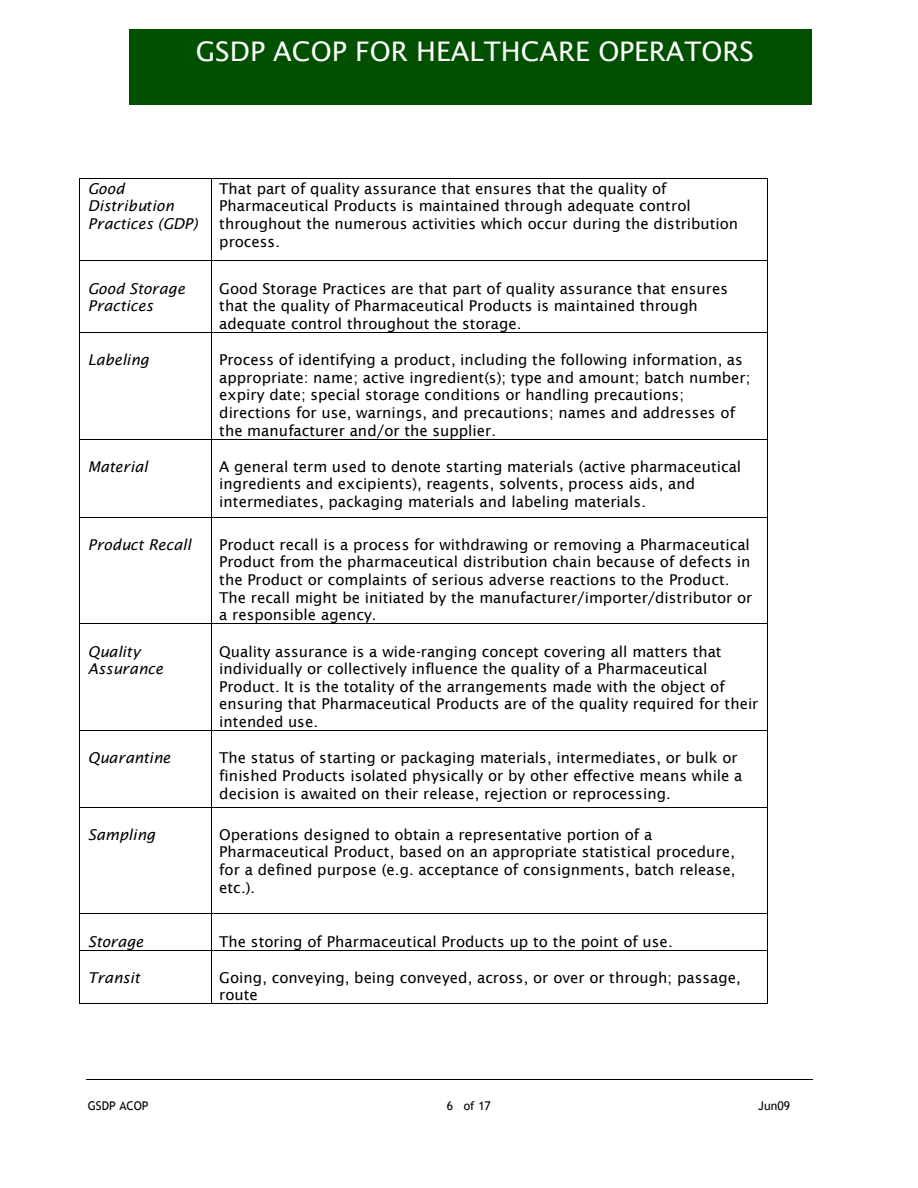
<style>
.page{position:relative;width:918px;height:1188px;background:#fff}
.page>*{position:absolute;margin:0;border:0;box-sizing:border-box;transform-origin:0 0}
.t1{font:27px "Lucida Sans";color:#fff}
.t2{font:15px/17.7px "Lucida Sans";color:#000}
.t3{font:italic 15px/17.7px "Lucida Sans";color:#000}
.t4{font:12px "Trebuchet MS";color:#000}
</style>
<div class="page">
<hr style="left:86px;top:1080px;width:727px;height:1px;background:#000">
<div style="left:129px;top:29px;width:683px;height:76px;background:#005000"></div>
<hr style="left:80px;top:178px;width:131px;height:1px;background:#000">
<hr style="left:212px;top:178px;width:555px;height:1px;background:#000">
<hr style="left:79px;top:179px;width:1px;height:81px;background:#000">
<hr style="left:211px;top:179px;width:1px;height:81px;background:#000">
<hr style="left:767px;top:179px;width:1px;height:81px;background:#000">
<hr style="left:80px;top:260px;width:131px;height:1px;background:#000">
<hr style="left:212px;top:260px;width:555px;height:1px;background:#000">
<hr style="left:79px;top:261px;width:1px;height:71px;background:#000">
<hr style="left:211px;top:261px;width:1px;height:71px;background:#000">
<hr style="left:767px;top:261px;width:1px;height:71px;background:#000">
<hr style="left:80px;top:332px;width:131px;height:1px;background:#000">
<hr style="left:212px;top:332px;width:555px;height:1px;background:#000">
<hr style="left:79px;top:333px;width:1px;height:106px;background:#000">
<hr style="left:211px;top:333px;width:1px;height:106px;background:#000">
<hr style="left:767px;top:333px;width:1px;height:106px;background:#000">
<hr style="left:80px;top:439px;width:131px;height:1px;background:#000">
<hr style="left:212px;top:439px;width:555px;height:1px;background:#000">
<hr style="left:79px;top:439px;width:1px;height:78px;background:#000">
<hr style="left:211px;top:439px;width:1px;height:78px;background:#000">
<hr style="left:767px;top:439px;width:1px;height:78px;background:#000">
<hr style="left:80px;top:517px;width:131px;height:1px;background:#000">
<hr style="left:212px;top:517px;width:555px;height:1px;background:#000">
<hr style="left:79px;top:518px;width:1px;height:106px;background:#000">
<hr style="left:211px;top:518px;width:1px;height:106px;background:#000">
<hr style="left:767px;top:518px;width:1px;height:106px;background:#000">
<hr style="left:80px;top:624px;width:131px;height:1px;background:#000">
<hr style="left:212px;top:624px;width:555px;height:1px;background:#000">
<hr style="left:79px;top:624px;width:1px;height:106px;background:#000">
<hr style="left:211px;top:624px;width:1px;height:106px;background:#000">
<hr style="left:767px;top:624px;width:1px;height:106px;background:#000">
<hr style="left:80px;top:730px;width:131px;height:1px;background:#000">
<hr style="left:212px;top:730px;width:555px;height:1px;background:#000">
<hr style="left:79px;top:731px;width:1px;height:76px;background:#000">
<hr style="left:211px;top:731px;width:1px;height:76px;background:#000">
<hr style="left:767px;top:731px;width:1px;height:76px;background:#000">
<hr style="left:80px;top:807px;width:131px;height:1px;background:#000">
<hr style="left:212px;top:807px;width:555px;height:1px;background:#000">
<hr style="left:79px;top:807px;width:1px;height:106px;background:#000">
<hr style="left:211px;top:807px;width:1px;height:106px;background:#000">
<hr style="left:767px;top:807px;width:1px;height:106px;background:#000">
<hr style="left:80px;top:913px;width:131px;height:1px;background:#000">
<hr style="left:212px;top:913px;width:555px;height:1px;background:#000">
<hr style="left:79px;top:914px;width:1px;height:36px;background:#000">
<hr style="left:211px;top:914px;width:1px;height:36px;background:#000">
<hr style="left:767px;top:914px;width:1px;height:36px;background:#000">
<hr style="left:80px;top:950px;width:131px;height:1px;background:#000">
<hr style="left:212px;top:950px;width:555px;height:1px;background:#000">
<hr style="left:79px;top:950px;width:1px;height:53px;background:#000">
<hr style="left:80px;top:1003px;width:131px;height:1px;background:#000">
<hr style="left:211px;top:950px;width:1px;height:53px;background:#000">
<hr style="left:212px;top:1003px;width:555px;height:1px;background:#000">
<hr style="left:767px;top:950px;width:1px;height:53px;background:#000">
<h1 class="t1" style="left:196px;top:35px;width:560px">GSDP ACOP FOR HEALTHCARE OPERATORS</h1>
<p class="t3" style="left:88px;top:179px;width:111px">Good<br>Distribution<br>Practices (GDP)</p>
<p class="t2" style="left:219px;top:179px;width:520px">That part of quality assurance that ensures that the quality of Pharmaceutical Products is maintained through adequate control throughout the numerous activities which occur during the distribution process.</p>
<p class="t3" style="left:88px;top:279px;width:99px">Good Storage<br>Practices</p>
<p class="t2" style="left:219px;top:279px;width:510px">Good Storage Practices are that part of quality assurance that ensures that the quality of Pharmaceutical Products is maintained through adequate control throughout the storage.</p>
<p class="t3" style="left:88px;top:350px;width:63px">Labeling</p>
<p class="t2" style="left:219px;top:350px;width:533px">Process of identifying a product, including the following information, as appropriate: name; active ingredient(s); type and amount; batch number; expiry date; special storage conditions or handling precautions; directions for use, warnings, and precautions; names and addresses of the manufacturer and/or the supplier.</p>
<p class="t3" style="left:88px;top:457px;width:61px">Material</p>
<p class="t2" style="left:219px;top:457px;width:524px">A general term used to denote starting materials (active pharmaceutical ingredients and excipients), reagents, solvents, process aids, and intermediates, packaging materials and labeling materials.</p>
<p class="t3" style="left:88px;top:535px;width:105px">Product Recall</p>
<p class="t2" style="left:219px;top:535px;width:535px">Product recall is a process for withdrawing or removing a Pharmaceutical Product from the pharmaceutical distribution chain because of defects in the Product or complaints of serious adverse reactions to the Product.<br>The recall might be initiated by the manufacturer/importer/distributor or a responsible agency.</p>
<p class="t3" style="left:88px;top:642px;width:77px">Quality<br>Assurance</p>
<p class="t2" style="left:219px;top:642px;width:541px">Quality assurance is a wide-ranging concept covering all matters that individually or collectively influence the quality of a Pharmaceutical Product. It is the totality of the arrangements made with the object of ensuring that Pharmaceutical Products are of the quality required for their intended use.</p>
<p class="t3" style="left:88px;top:749px;width:84px">Quarantine</p>
<p class="t2" style="left:219px;top:749px;width:525px">The status of starting or packaging materials, intermediates, or bulk or finished Products isolated physically or by other effective means while a decision is awaited on their release, rejection or reprocessing.</p>
<p class="t3" style="left:88px;top:825px;width:69px">Sampling</p>
<p class="t2" style="left:219px;top:825px;width:518px">Operations designed to obtain a representative portion of a Pharmaceutical Product, based on an appropriate statistical procedure, for a defined purpose (e.g. acceptance of consignments, batch release, etc.).</p>
<p class="t3" style="left:88px;top:932px;width:57px">Storage</p>
<p class="t2" style="left:219px;top:932px;width:455px">The storing of Pharmaceutical Products up to the point of use.</p>
<p class="t3" style="left:88px;top:968px;width:54px">Transit</p>
<p class="t2" style="left:219px;top:968px;width:523px">Going, conveying, being conveyed, across, or over or through; passage, route</p>
<p class="t4" style="left:88px;top:1099px;width:62px">GSDP ACOP</p>
<p class="t4" style="left:447px;top:1099px;width:46px">6 of 17</p>
<p class="t4" style="left:758px;top:1099px;width:33px">Jun09</p>
</div>
